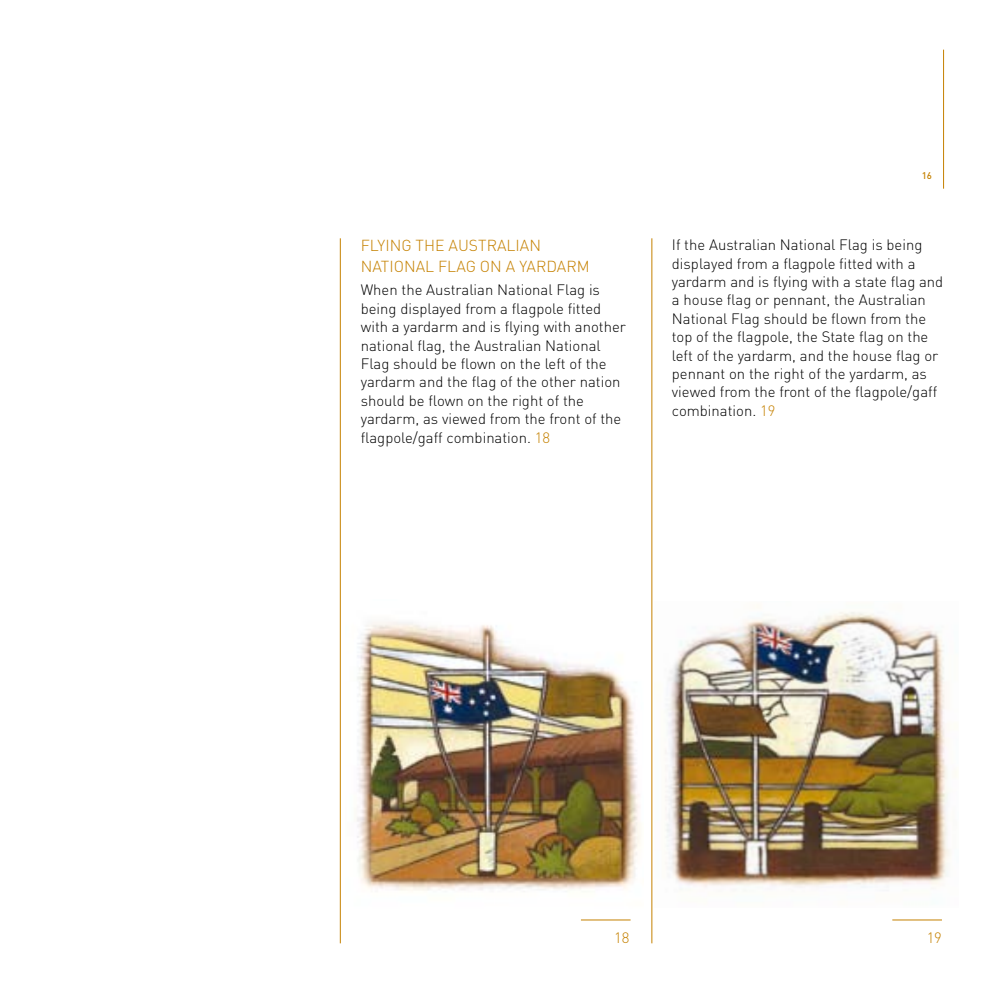
<style>
.page{position:relative;width:993px;height:993px;background:#fff}
.page>*{position:absolute;margin:0;border:0;box-sizing:border-box;transform-origin:0 0}
.t1{font:300 15.75px/21px "DIN";color:#c58100}
.t2{font:300 14.88px/18.4px "DIN";color:#000}
.t3{font:300 14.88px "DIN";color:#c58100}
.t4{font:500 9.62px "DIN";color:#c58100}
.s1{color:#c58100}
</style>
<div class="page">
<hr style="left:942px;top:50px;width:1px;height:139px;background:#c58100">
<hr style="left:340px;top:238px;width:1px;height:705px;background:#c58100">
<hr style="left:651px;top:238px;width:1px;height:705px;background:#c58100">
<img style="left:665px;top:605px;width:292px;height:283px">
<hr style="left:892px;top:919px;width:49px;height:1px;background:#c58100">
<img style="left:356px;top:622px;width:285px;height:299px">
<hr style="left:580px;top:919px;width:50px;height:1px;background:#c58100">
<p class="t1" style="left:360px;top:234px;width:119px">Flyin g th e Austra</p>
<p class="t1" style="left:360px;top:234px;width:177px;text-indent:146px">lian<br>Nati onal Flag on a yardarm</p>
<p class="t2" style="left:360px;top:280px;width:266px">When the Australian National Flag is being displayed from a flagpole fitted with a yardarm and is flying with another national flag, the Australian National Flag should be flown on the left of the yardarm and the flag of the other nation should be flown on the right of the yardarm, as viewed from the front of the flagpole/gaff combination. <span class="s1">18</span></p>
<p class="t4" style="left:921px;top:170px;width:6px">16</p>
<p class="t2" style="left:671px;top:235px;width:273px">If the Australian National Flag is being displayed from a flagpole fitted with a yardarm and is flying with a state flag and a house flag or pennant, the Australian National Flag should be flown from the top of the flagpole, the State flag on the left of the yardarm, and the house flag or pennant on the right of the yardarm, as viewed from the front of the flagpole/gaff combination. <span class="s1">19</span></p>
<p class="t3" style="left:614px;top:928px;width:17px">18</p>
<p class="t3" style="left:926px;top:928px;width:17px">19</p>
</div>
